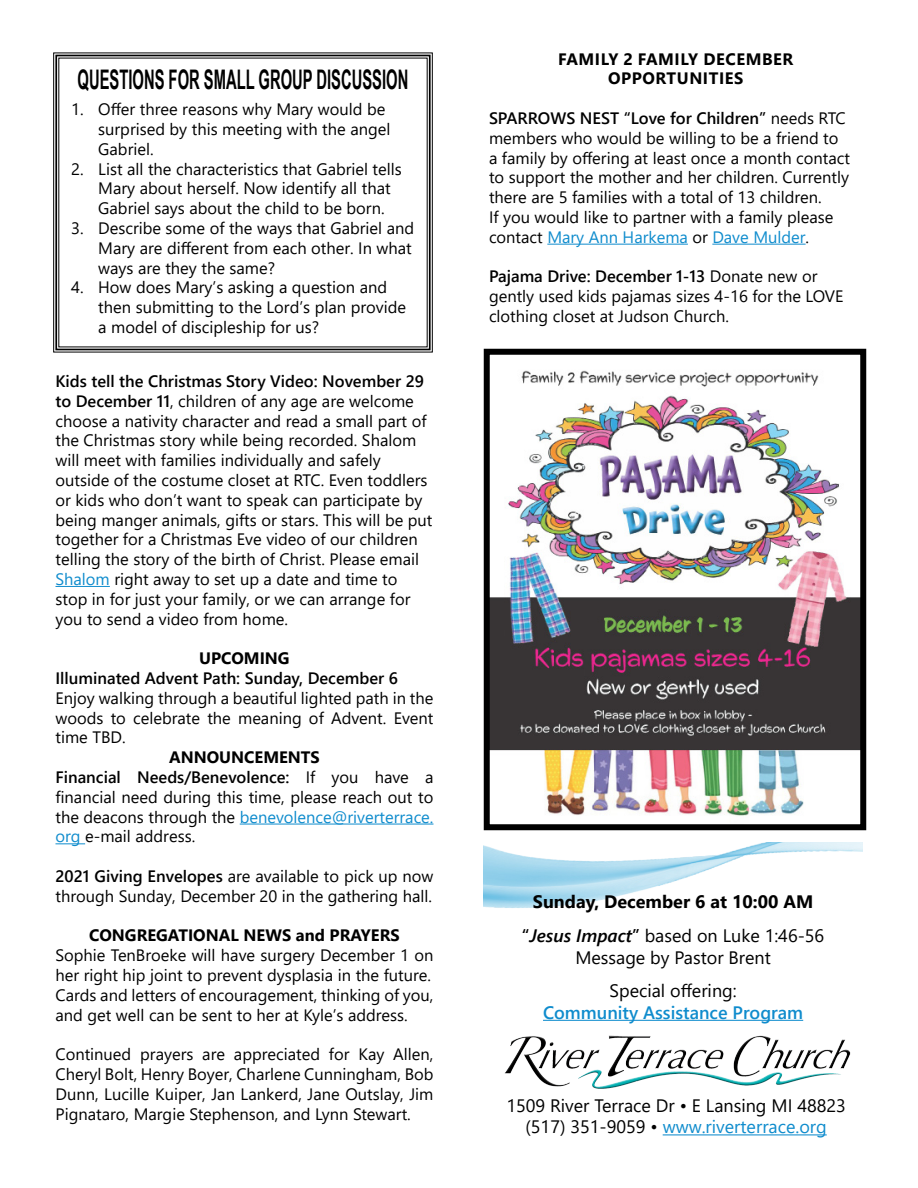
<style>
.page{position:relative;width:918px;height:1188px;background:#fff}
.page>*{position:absolute;margin:0;border:0;box-sizing:border-box;transform-origin:0 0}
.Article_Text{font:700 27px "Arial Narrow";color:#000;scale:.67 1}
.Article_Text-2{font:18px "Segoe UI";color:#000}
.Article_Text-3{font:18px "Segoe UI";color:#0f8ccd}
.Article_Text-4{font:600 18px "Segoe UI";color:#0f8ccd}
.Article_Text-5{font:700 18px "Segoe UI";color:#000}
.Article_Text-6{font:16.5px/19.8px "Segoe UI";color:#000}
.Article_Text-7{font:700 16.5px "Segoe UI";color:#000}
.Article_Text-8{font:600 16.5px "Segoe UI";color:#000}
.Article_Text-9{font:700 16.5px/19.8px "Segoe UI";letter-spacing:.035em;color:#000;text-align:center}
.s1{font-weight:600}
.s2{color:#0f8ccd}
.s3{font-weight:600;font-style:italic}
.s4{color:#000}
</style>
<div class="page">
<svg style="left:53px;top:52px;width:380px;height:301px"></svg>
<div style="left:55px;top:55px;width:376px;height:295px;border:2px solid #000"></div>
<hr style="left:663px;top:1134px;width:164px;height:1px;background:#0f8ccd">
<img style="left:504px;top:1035px;width:347px;height:54px">
<img style="left:484px;top:843px;width:379px;height:65px">
<hr style="left:543px;top:1020px;width:260px;height:1px;background:#0f8ccd">
<hr style="left:56px;top:586px;width:54px;height:1px;background:#0f8ccd">
<hr style="left:240px;top:824px;width:193px;height:1px;background:#0f8ccd">
<svg style="left:56px;top:843px;width:29px;height:1px"></svg>
<img style="left:491px;top:370px;width:368px;height:446px">
<div style="left:484px;top:349px;width:382px;height:481px;border:6px solid #000"></div>
<hr style="left:547px;top:244px;width:141px;height:1px;background:#0f8ccd">
<hr style="left:712px;top:244px;width:94px;height:1px;background:#0f8ccd">
<p class="Article_Text" style="left:78px;top:59px;width:495px">QUESTIONS FOR SMALL GROUP DISCUSSION</p>
<p class="Article_Text-6" style="left:98px;top:99px;width:294px;text-indent:-27px">1. Offer three reasons why Mary would be surprised by this meeting with the angel<br>Gabriel.</p>
<p class="Article_Text-6" style="left:98px;top:159px;width:305px;text-indent:-27px">2. List all the characteristics that Gabriel tells<br>Mary about herself. Now identify all that<br>Gabriel says about the child to be born.</p>
<p class="Article_Text-6" style="left:98px;top:218px;width:317px;text-indent:-27px">3. Describe some of the ways that Gabriel and<br>Mary are different from each other. In what ways are they the same?</p>
<p class="Article_Text-6" style="left:98px;top:277px;width:309px;text-indent:-27px">4. How does Mary’s asking a question and then submitting to the Lord’s plan provide a model of discipleship for us?</p>
<p class="Article_Text-6" style="left:56px;top:371px;width:379px"><span class="s1">Kids tell the Christmas Story Video: November 29 to December 11</span>, children of any age are welcome choose a nativity character and read a small part of the Christmas story while being recorded. Shalom will meet with families individually and safely outside of the costume closet at RTC. Even toddlers or kids who don’t want to speak can participate by being manger animals, gifts or stars. This will be put together for a Christmas Eve video of our children telling the story of the birth of Christ. Please email <span class="s2">Shalom</span> right away to set up a date and time to stop in for just your family, or we can arrange for you to send a video from home.￼</p>
<p class="Article_Text-7" style="left:199px;top:645px;width:92px">UPCOMING</p>
<p class="Article_Text-8" style="left:56px;top:665px;width:344px">Illuminated Advent Path: Sunday, December 6</p>
<p class="Article_Text-6" style="left:56px;top:688px;width:380px;text-align:justify">Enjoy walking through a beautiful lighted path in the woods to celebrate the meaning of Advent. Event time TBD.</p>
<p class="Article_Text-7" style="left:169px;top:744px;width:152px">ANNOUNCEMENTS</p>
<p class="Article_Text-6" style="left:56px;top:767px;width:380px;text-align:justify"><span class="s1">Financial Needs/Benevolence:</span> If you have a financial need during this time, please reach out to the deacons through the <span class="s2">benevolence@riverterrace. org</span> e-mail address.</p>
<p class="Article_Text-6" style="left:56px;top:866px;width:380px"><span class="s1">2021 Giving Envelopes</span> are available to pick up now through Sunday, December 20 in the gathering hall.</p>
<p class="Article_Text-7" style="left:89px;top:922px;width:312px">CONGREGATIONAL NEWS and PRAYERS</p>
<p class="Article_Text-6" style="left:56px;top:945px;width:380px">Sophie TenBroeke will have surgery December 1 on her right hip joint to prevent dysplasia in the future.</p>
<p class="Article_Text-6" style="left:56px;top:985px;width:380px">Cards and letters of encouragement, thinking of you, and get well can be sent to her at Kyle’s address.</p>
<p class="Article_Text-6" style="left:56px;top:1044px;width:380px;text-align:justify">Continued prayers are appreciated for Kay Allen, Cheryl Bolt, Henry Boyer, Charlene Cunningham, Bob Dunn, Lucille Kuiper, Jan Lankerd, Jane Outslay, Jim Pignataro, Margie Stephenson, and Lynn Stewart.</p>
<p class="Article_Text-9" style="left:558px;top:49px;width:237px">FAMILY 2 FAMILY DECEMBER<br>OPPORTUNITIES</p>
<p class="Article_Text-6" style="left:489px;top:108px;width:363px"><span class="s1">SPARROWS NEST “Love for Children”</span> needs RTC members who would be willing to be a friend to a family by offering at least once a month contact to support the mother and her children. Currently there are 5 families with a total of 13 children.<br>If you would like to partner with a family please contact <span class="s2">Mary Ann Harkema</span> or <span class="s2">Dave Mulder</span>.</p>
<p class="Article_Text-6" style="left:489px;top:266px;width:356px"><span class="s1">Pajama Drive: December 1-13</span> Donate new or gently used kids pajamas sizes 4-16 for the LOVE clothing closet at Judson Church.</p>
<p class="Article_Text-5" style="left:533px;top:887px;width:282px">Sunday, December 6 at 10:00 AM</p>
<p class="Article_Text-2" style="left:522px;top:921px;width:304px"><span class="s1">“</span><span class="s3">Jesus Impact</span><span class="s1">”</span> based on Luke 1:46-56</p>
<p class="Article_Text-2" style="left:575px;top:943px;width:197px">Message by Pastor Brent</p>
<p class="Article_Text-2" style="left:610px;top:976px;width:129px">Special offering:</p>
<p class="Article_Text-4" style="left:543px;top:998px;width:262px">Community Assistance Program</p>
<p class="Article_Text-2" style="left:506px;top:1091px;width:341px">1509 River Terrace Dr • E Lansing MI 48823</p>
<p class="Article_Text-3" style="left:525px;top:1112px;width:303px"><span class="s4">(517) 351-9059 •</span> www.riverterrace.org</p>
</div>
